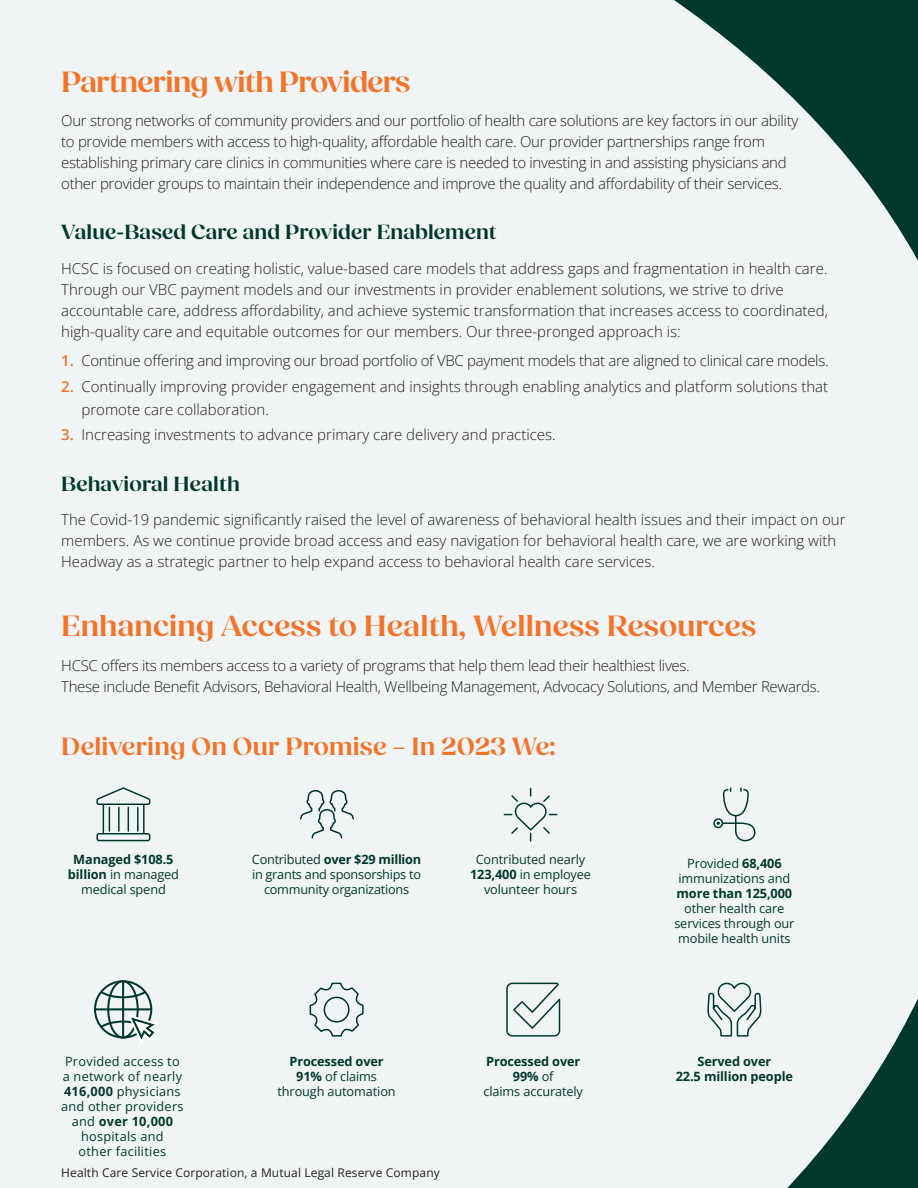
<style>
.page{position:relative;width:918px;height:1188px;background:#f1f4f4}
.page>*{position:absolute;margin:0;border:0;box-sizing:border-box;transform-origin:0 0}
.Human_heading2{font:600 30px "Fields Display";letter-spacing:.01em;color:#f37328}
.Human_heading2-2{font:600 30px "Fields Display";letter-spacing:-.02em;color:#f37328}
.Human_heading2-3{font:600 25.5px "Fields Display";letter-spacing:.01em;color:#f37328}
.Human_heading2-4{font:600 21px "Fields Display";letter-spacing:.01em;color:#00392a}
.body{font:300 15px/21px "Open Sans";color:#231f20}
.Human_heading2-5{font:300 15px/21px "Open Sans";letter-spacing:-.02em;color:#231f20}
.Human_heading2-6{font:300 15px/22.5px "Open Sans";color:#231f20}
.body-2{font:300 15px/21px "Open Sans";letter-spacing:-.02em;color:#231f20}
.Body_bullet_01_semi_bold_drk_blue{font:12.75px/15px "Open Sans";letter-spacing:-.01em;color:#00392a;text-align:center}
.Body_bullet_01_semi_bold_drk_blue-2{font:12.75px/15px "Open Sans";letter-spacing:.02em;color:#00392a;text-align:center}
.Body_bullet_01_semi_bold_drk_blue-3{font:700 12.75px/15px "Open Sans";letter-spacing:-.01em;color:#00392a;text-align:center}
.Tagline{font:12px "Open Sans";letter-spacing:.01em;color:#231f20}
.s1{font-weight:600;color:#f37328}
.s2{font-weight:700}
</style>
<div class="page">
<svg style="left:94px;top:787px;width:824px;height:401px"></svg>
<svg style="left:300px;top:790px;width:54px;height:49px"></svg>
<svg style="left:504px;top:788px;width:53px;height:53px"></svg>
<svg style="left:310px;top:983px;width:54px;height:54px"></svg>
<div style="left:94px;top:980px;width:58px;height:59px;border:2px solid #00392c;border-radius:50%"></div>
<svg style="left:98px;top:989px;width:50px;height:10px"></svg>
<div style="left:107px;top:980px;width:32px;height:59px;border:2px solid #00392c;border-radius:50%"></div>
<hr style="left:122px;top:981px;width:2px;height:57px;background:#00392c">
<hr style="left:95px;top:1008px;width:57px;height:2px;background:#00392c">
<svg style="left:98px;top:1014px;width:62px;height:29px"></svg>
<svg style="left:506px;top:983px;width:54px;height:54px"></svg>
<svg style="left:674px;top:0;width:244px;height:261px"></svg>
<div style="left:713px;top:818px;width:10px;height:10px;border:2px solid #00392c;border-radius:50%"></div>
<svg style="left:717px;top:788px;width:38px;height:53px"></svg>
<svg style="left:707px;top:983px;width:54px;height:54px"></svg>
<div style="left:96px;top:833px;width:54px;height:8px;border:2px solid #00392c;border-radius:2px"></div>
<svg style="left:96px;top:787px;width:54px;height:46px"></svg>
<hr style="left:137px;top:807px;width:2px;height:24px;background:#00392c">
<p class="Human_heading2-2" style="left:61px;top:65px;width:351px">Partnering with Providers</p>
<p class="Human_heading2-5" style="left:61px;top:110px;width:739px">Our strong networks of community providers and our portfolio of health care solutions are key factors in our ability to provide members with access to high-quality, affordable health care. Our provider partnerships range from establishing primary care clinics in communities where care is needed to investing in and assisting physicians and other provider groups to maintain their independence and improve the quality and affordability of their services.</p>
<p class="Human_heading2-4" style="left:61px;top:220px;width:437px">Value-Based Care and Provider Enablement</p>
<p class="body" style="left:61px;top:258px;width:768px">HCSC is focused on creating holistic, value-based care models that address gaps and fragmentation in health care.<br>Through our VBC payment models and our investments in provider enablement solutions, we strive to drive accountable care, address affordability, and achieve systemic transformation that increases access to coordinated, high-quality care and equitable outcomes for our members. Our three-pronged approach is:</p>
<p class="Human_heading2-5" style="left:61px;top:350px;width:769px"><span class="s1">1.</span> Continue offering and improving our broad portfolio of VBC payment models that are aligned to clinical care models.</p>
<p class="Human_heading2-6" style="left:81px;top:375px;width:748px;text-indent:-20px"><span class="s1">2.</span> Continually improving provider engagement and insights through enabling analytics and platform solutions that promote care collaboration.</p>
<p class="Human_heading2-6" style="left:61px;top:423px;width:496px"><span class="s1">3.</span> Increasing investments to advance primary care delivery and practices.</p>
<p class="Human_heading2-4" style="left:61px;top:471px;width:180px">Behavioral Health</p>
<p class="body" style="left:61px;top:509px;width:786px">The Covid-19 pandemic significantly raised the level of awareness of behavioral health issues and their impact on our members. As we continue provide broad access and easy navigation for behavioral health care, we are working with<br>Headway as a strategic partner to help expand access to behavioral health care services.</p>
<p class="Human_heading2" style="left:61px;top:609px;width:696px">Enhancing Access to Health, Wellness Resources</p>
<p class="body-2" style="left:61px;top:654px;width:760px">HCSC offers its members access to a variety of programs that help them lead their healthiest lives.<br>These include Benefit Advisors, Behavioral Health, Wellbeing Management, Advocacy Solutions, and Member Rewards.</p>
<p class="Human_heading2-3" style="left:61px;top:732px;width:496px">Delivering On Our Promise – In 2023 We:</p>
<p class="Body_bullet_01_semi_bold_drk_blue" style="left:68px;top:851px;width:113px"><span class="s2">Managed $108.5 billion</span> in managed medical spend</p>
<p class="Body_bullet_01_semi_bold_drk_blue-2" style="left:61px;top:1053px;width:124px">Provided access to a network of nearly<br><span class="s2">416,000</span> physicians and other providers and <span class="s2">over 10,000 </span>hospitals and<br>other facilities</p>
<p class="Body_bullet_01_semi_bold_drk_blue" style="left:252px;top:851px;width:171px">Contributed <span class="s2">over $29 million </span>in grants and sponsorships to community organizations</p>
<p class="Body_bullet_01_semi_bold_drk_blue" style="left:470px;top:852px;width:123px">Contributed nearly<br><span class="s2">123,400</span> in employee volunteer hours</p>
<p class="Body_bullet_01_semi_bold_drk_blue" style="left:277px;top:1053px;width:120px"><span class="s2">Processed over<br>91%</span> of claims through automation</p>
<p class="Body_bullet_01_semi_bold_drk_blue" style="left:483px;top:1053px;width:101px"><span class="s2">Processed over<br>99%</span> of<br>claims accurately</p>
<p class="Tagline" style="left:61px;top:1165px;width:380px">Health Care Service Corporation, a Mutual Legal Reserve Company</p>
<p class="Body_bullet_01_semi_bold_drk_blue" style="left:674px;top:855px;width:122px">Provided <span class="s2">68,406 </span>immunizations and <span class="s2">more than 125,000 </span>other health care services through our mobile health units</p>
<p class="Body_bullet_01_semi_bold_drk_blue-3" style="left:676px;top:1053px;width:119px">Served over<br>22.5 million people</p>
</div>
